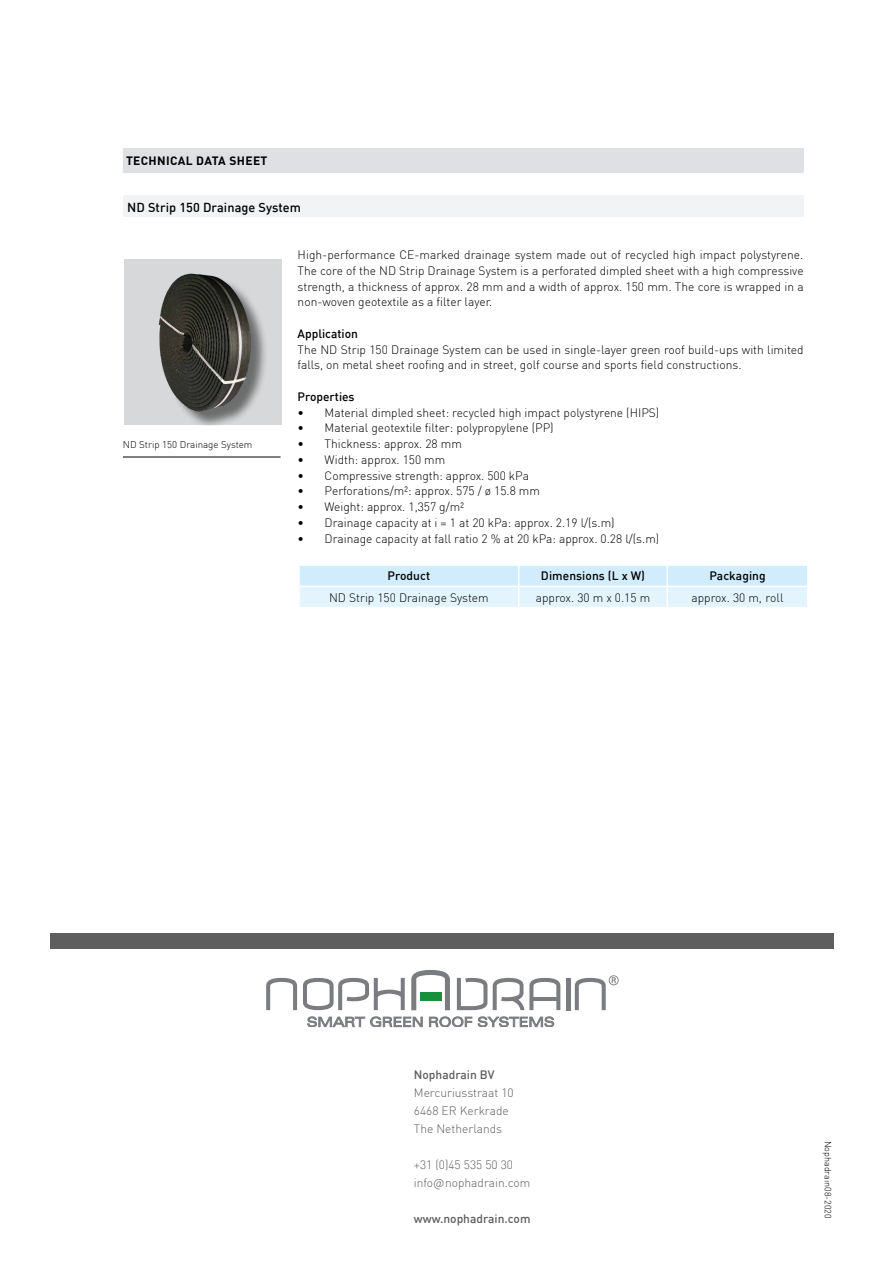
<style>
.page{position:relative;width:893px;height:1263px;background:#fff}
.page>*{position:absolute;margin:0;border:0;box-sizing:border-box;transform-origin:0 0}
.t1{font:500 12.75px "DIN";letter-spacing:.005em;color:#000}
.t2{font:300 12px/15.8px "DIN";color:#000;text-align:justify}
.t3{font:300 12px/18px "DIN";color:#5f5e5e}
.t4{font:500 12px "DIN";color:#000}
.t5{font:500 12px "DIN";color:#5f5e5e}
.t6{font:700 12px "DIN";letter-spacing:.03em;color:#000}
.t7{font:300 9.75px "DIN";color:#000}
.t8{font:300 9px "DIN";color:#000}
.s1{font-family:"DIN Pro"}
</style>
<div class="page">
<div style="left:123px;top:149px;width:681px;height:24px;background:#dee0e4"></div>
<div style="left:123px;top:196px;width:680px;height:21px;background:#f2f3f4"></div>
<svg style="left:299px;top:565px;width:508px;height:42px;background:#dcf0fd"></svg>
<hr style="left:667px;top:585px;width:142px;height:2px;background:#fff">
<hr style="left:666px;top:587px;width:2px;height:20px;background:#fff">
<hr style="left:123px;top:457px;width:158px;height:1px;background:#000">
<div style="left:124px;top:259px;width:157px;height:166px;background:#d7d8d9"></div>
<div style="left:162px;top:276px;width:106px;height:149px;background:#000;opacity:.5"></div>
<img style="left:158px;top:273px;width:95px;height:141px">
<svg style="left:266px;top:978px;width:31px;height:32px"></svg>
<svg style="left:303px;top:978px;width:102px;height:32px"></svg>
<svg style="left:457px;top:978px;width:30px;height:32px"></svg>
<svg style="left:493px;top:978px;width:67px;height:32px"></svg>
<div style="left:566px;top:978px;width:5px;height:32px;background:#7a7c80"></div>
<svg style="left:411px;top:970px;width:39px;height:40px"></svg>
<svg style="left:575px;top:975px;width:44px;height:35px"></svg>
<div style="left:420px;top:992px;width:22px;height:8px;background:#17903c"></div>
<svg style="left:307px;top:1017px;width:115px;height:10px"></svg>
<svg style="left:429px;top:1017px;width:43px;height:10px"></svg>
<svg style="left:478px;top:1017px;width:76px;height:10px"></svg>
<div style="left:50px;top:934px;width:784px;height:15px;background:#5f5e5e"></div>
<p class="t6" style="left:126px;top:152px;width:143px">TECHNICAL DATA SHEET</p>
<p class="t1" style="left:127px;top:199px;width:175px">ND Strip 150 Drainage System</p>
<p class="t7" style="left:123px;top:439px;width:131px">ND Strip 150 Drainage System</p>
<p class="t2" style="left:298px;top:247px;width:508px">High-performance CE-marked drainage system made out of recycled high impact polystyrene.<br>The core of the ND Strip Drainage System is a perforated dimpled sheet with a high compressive strength, a thickness of approx. 28 mm and a width of approx. 150 mm. The core is wrapped in a non-woven geotextile as a filter layer.</p>
<p class="t4" style="left:298px;top:326px;width:62px">Application</p>
<p class="t2" style="left:298px;top:341px;width:507px">The ND Strip 150 Drainage System can be used in single-layer green roof build-ups with limited falls, on metal sheet roofing and in street, golf course and sports field constructions.</p>
<p class="t4" style="left:298px;top:389px;width:58px">Properties</p>
<p class="t2" style="left:298px;top:404px;width:363px">• Material dimpled sheet: recycled high impact polystyrene (HIPS)</p>
<p class="t2" style="left:298px;top:420px;width:258px">• Material geotextile filter: polypropylene (PP)</p>
<p class="t2" style="left:298px;top:436px;width:166px">• Thickness: approx. 28 mm</p>
<p class="t2" style="left:298px;top:451px;width:149px">• Width: approx. 150 mm</p>
<p class="t2" style="left:298px;top:467px;width:233px">• Compressive strength: approx. 500 kPa</p>
<p class="t2" style="left:298px;top:483px;width:244px">• Perforations/m²: approx. 575 / ø 15.8 mm</p>
<p class="t2" style="left:298px;top:499px;width:168px">• Weight: approx. 1,357 g/m²</p>
<p class="t2" style="left:298px;top:514px;width:318px">• Drainage capacity at i = 1 at 20 kPa: approx. 2.19 l/(s.m)</p>
<p class="t2" style="left:298px;top:530px;width:363px">• Drainage capacity at fall ratio 2 % at 20 kPa: approx. 0.28 l/(s.m)</p>
<p class="t4" style="left:388px;top:568px;width:44px">Product</p>
<p class="t4" style="left:541px;top:568px;width:106px">Dimensions (L x W)</p>
<p class="t4" style="left:709px;top:568px;width:58px">Packaging</p>
<p class="t2" style="left:329px;top:589px;width:161px">ND Strip 150 Drainage System</p>
<p class="t2" style="left:536px;top:589px;width:116px">approx. 30 m x 0.15 m</p>
<p class="t2" style="left:691px;top:589px;width:94px">approx. 30 m, roll</p>
<p class="t5" style="left:414px;top:1067px;width:82px">Nophadrain BV</p>
<p class="t3" style="left:414px;top:1084px;width:101px">Mercuriusstraat 10<br>6468 ER Kerkrade<br>The Netherlands</p>
<p class="t3" style="left:414px;top:1156px;width:118px">+31 (0)45 535 50 30 info<span class="s1">@</span>nophadrain.com</p>
<p class="t5" style="left:414px;top:1211px;width:118px">www.nophadrain.com</p>
<p class="t8" style="left:833px;top:1140px;width:79px;rotate:90deg">Nophadrain08-2020</p>
</div>
